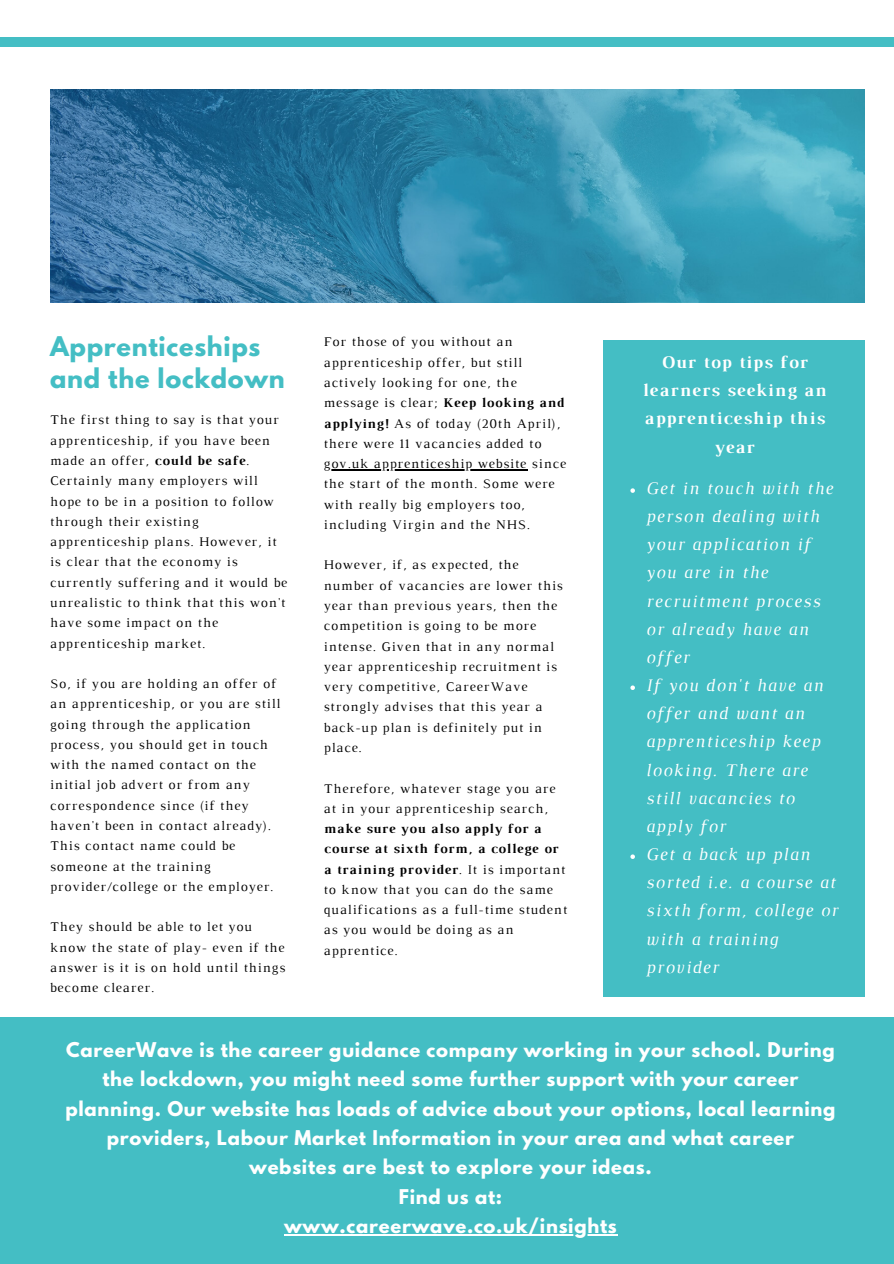
<style>
.page{position:relative;width:894px;height:1264px;background:#fff}
.page>*{position:absolute;margin:0;border:0;box-sizing:border-box;transform-origin:0 0}
.t1{font:700 24px/32.7px "League Spartan";letter-spacing:.03em;color:#44bec4}
.t2{font:700 18px/29.2px "League Spartan";letter-spacing:.04em;color:#fff;text-align:center}
.t3{font:italic 18px/28.2px "Luthier";letter-spacing:.07em;color:#fff}
.t4{font:700 18px/28.2px "Luthier";letter-spacing:.07em;color:#fff;text-align:center}
.t5{font:13.5px/20.2px "Luthier";letter-spacing:.07em;color:#000}
.s1{font-weight:700}
</style>
<div class="page">
<div style="left:0;top:1016px;width:893px;height:247px;background:#44bec4"></div>
<div style="left:0;top:37px;width:893px;height:9px;background:#44bec4"></div>
<img style="left:50px;top:89px;width:814px;height:213px">
<hr style="left:324px;top:469px;width:203px;height:1px;background:#000">
<div style="left:603px;top:340px;width:261px;height:656px;background:#44bec4"></div>
<svg style="left:630px;top:488px;width:4px;height:5px"></svg>
<svg style="left:630px;top:685px;width:4px;height:5px"></svg>
<svg style="left:630px;top:854px;width:4px;height:5px"></svg>
<hr style="left:284px;top:1233px;width:333px;height:1px;background:#fff">
<h1 class="t1" style="left:50px;top:332px;width:236px">Apprenticeships and the lockdown</h1>
<p class="t5" style="left:50px;top:411px;width:239px">The first thing to say is that your apprenticeship, if you have been made an offer, <span class="s1">could be safe</span>.<br>Certainly many employers will hope to be in a position to follow through their existing apprenticeship plans. However, it is clear that the economy is currently suffering and it would be unrealistic to think that this won't have some impact on the apprenticeship market.</p>
<p class="t5" style="left:50px;top:674px;width:232px">So, if you are holding an offer of an apprenticeship, or you are still going through the application process, you should get in touch with the named contact on the initial job advert or from any correspondence since (if they haven't been in contact already).<br>This contact name could be someone at the training provider/college or the employer.</p>
<p class="t5" style="left:50px;top:917px;width:236px">They should be able to let you know the state of play- even if the answer is it is on hold until things become clearer.</p>
<p class="t5" style="left:324px;top:333px;width:244px">For those of you without an apprenticeship offer, but still actively looking for one, the message is clear; <span class="s1">Keep looking and applying!</span> As of today (20th April), there were 11 vacancies added to gov.uk apprenticeship website since the start of the month. Some were with really big employers too, including Virgin and the NHS.</p>
<p class="t5" style="left:324px;top:556px;width:240px">However, if, as expected, the number of vacancies are lower this year than previous years, then the competition is going to be more intense. Given that in any normal year apprenticeship recruitment is very competitive, CareerWave strongly advises that this year a back-up plan is definitely put in place.</p>
<p class="t5" style="left:324px;top:779px;width:233px">Therefore, whatever stage you are at in your apprenticeship search,</p>
<p class="t5" style="left:324px;top:819px;width:245px"><span class="s1">make sure you also apply for a course at sixth form, a college or a training provider</span>. It is important to know that you can do the same qualifications as a full-time student as you would be doing as an apprentice.</p>
<h2 class="t4" style="left:642px;top:349px;width:185px">Our top tips for learners seeking an apprenticeship this year</h2>
<p class="t3" style="left:645px;top:475px;width:193px">Get in touch with the person dealing with your application if you are in the recruitment process or already have an offer<br>If you don't have an offer and want an apprenticeship keep looking. There are still vacancies to apply for<br>Get a back up plan sorted i.e. a course at sixth form, college or with a training provider</p>
<p class="t2" style="left:65px;top:1037px;width:771px">CareerWave is the career guidance company working in your school. During the lockdown, you might need some further support with your career planning. Our website has loads of advice about your options, local learning providers, Labour Market Information in your area and what career websites are best to explore your ideas.<br>Find us at:<br>www.careerwave.co.uk/insights</p>
</div>
